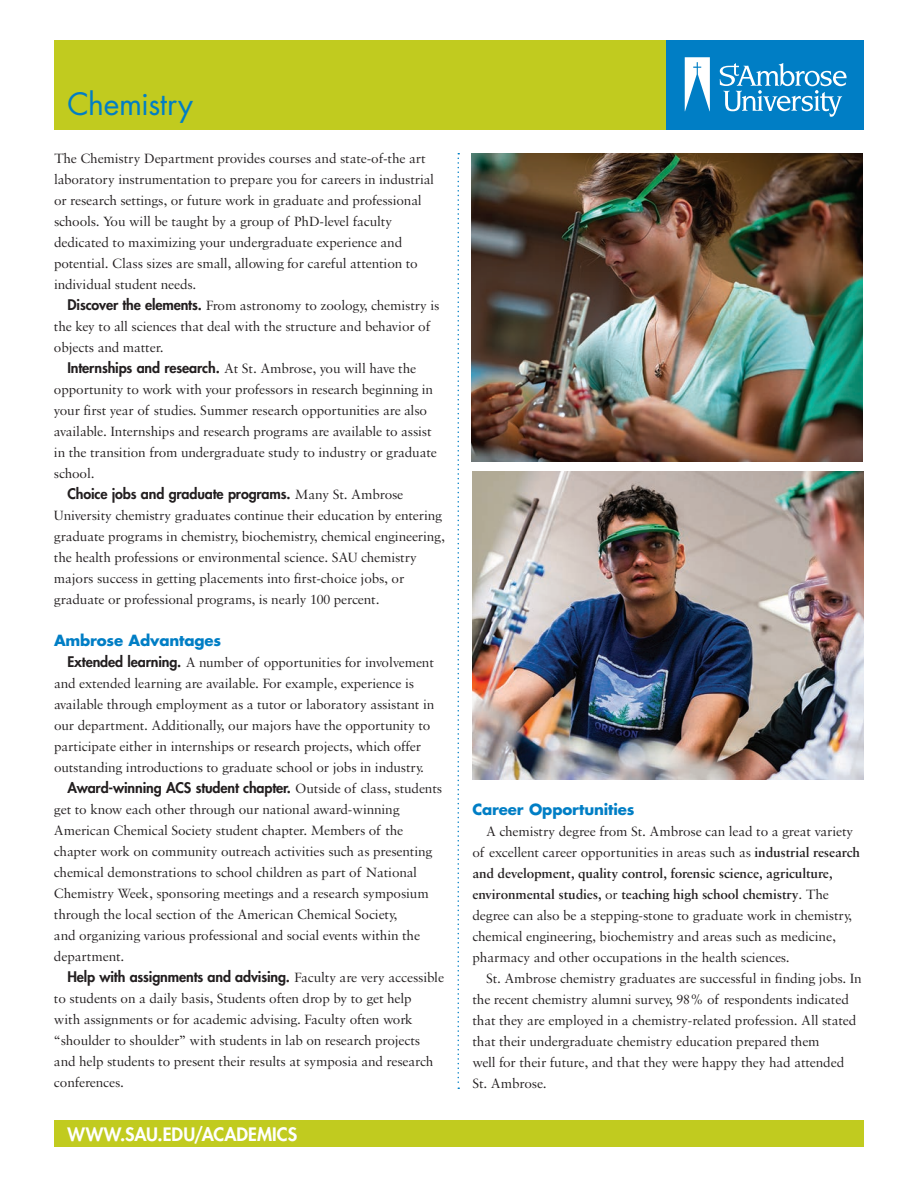
<style>
.page{position:relative;width:918px;height:1188px;background:#fff}
.page>*{position:absolute;margin:0;border:0;box-sizing:border-box;transform-origin:0 0}
.MAIN_header{font:30px "Futura Std";letter-spacing:-.01em;color:#007ec5}
.MAIN_footer{font:800 18px "Futura Std";letter-spacing:.005em;color:#fff}
.head{font:700 15px "Futura Std";letter-spacing:-.01em;color:#007ec5}
.graph2{font:14.25px/21px "Sabon MT Pro";letter-spacing:-.01em;color:#231f20}
.intrograph{font:14.25px/21px "Sabon MT Pro";letter-spacing:-.01em;color:#231f20}
.s1{font-family:"Futura Std";font-weight:800}
.s2{font-weight:600}
</style>
<div class="page">
<div style="left:54px;top:1120px;width:810px;height:28px;background:#c1cb1f"></div>
<div style="left:54px;top:40px;width:612px;height:90px;background:#c1cb1f"></div>
<div style="left:666px;top:40px;width:198px;height:90px;background:#007ec5"></div>
<svg style="left:685px;top:57px;width:25px;height:54px"></svg>
<svg style="left:720px;top:63px;width:127px;height:54px"></svg>
<img style="left:471px;top:153px;width:391px;height:309px">
<img style="left:472px;top:471px;width:392px;height:309px">
<svg style="left:458px;top:153px;width:1px;height:936px"></svg>
<p class="MAIN_header" style="left:68px;top:85px;width:127px">Chemistry</p>
<p class="intrograph" style="left:54px;top:148px;width:382px">The Chemistry Department provides courses and state-of-the art laboratory instrumentation to prepare you for careers in industrial or research settings, or future work in graduate and professional schools. You will be taught by a group of PhD-level faculty dedicated to maximizing your undergraduate experience and potential. Class sizes are small, allowing for careful attention to individual student needs.</p>
<p class="graph2" style="left:54px;top:295px;width:387px;text-indent:14px"><span class="s1">Discover the elements.</span> From astronomy to zoology, chemistry is the key to all sciences that deal with the structure and behavior of objects and matter.</p>
<p class="graph2" style="left:54px;top:358px;width:384px;text-indent:14px"><span class="s1">Internships and research.</span> At St. Ambrose, you will have the opportunity to work with your professors in research beginning in your first year of studies. Summer research opportunities are also available. Internships and research programs are available to assist in the transition from undergraduate study to industry or graduate school.</p>
<p class="graph2" style="left:54px;top:484px;width:392px;text-indent:13px"><span class="s1">Choice jobs and graduate programs.</span> Many St. Ambrose University chemistry graduates continue their education by entering graduate programs in chemistry, biochemistry, chemical engineering, the health professions or environmental science. SAU chemistry majors success in getting placements into first-choice jobs, or graduate or professional programs, is nearly 100 percent.</p>
<p class="head" style="left:54px;top:631px;width:169px">Ambrose Advantages</p>
<p class="graph2" style="left:54px;top:652px;width:382px;text-indent:13px"><span class="s1">Extended learning.</span> A number of opportunities for involvement and extended learning are available. For example, experience is available through employment as a tutor or laboratory assistant in our department. Additionally, our majors have the opportunity to participate either in internships or research projects, which offer outstanding introductions to graduate school or jobs in industry.</p>
<p class="graph2" style="left:54px;top:778px;width:390px;text-indent:14px"><span class="s1">Award-winning ACS student chapter.</span> Outside of class, students get to know each other through our national award-winning American Chemical Society student chapter. Members of the chapter work on community outreach activities such as presenting chemical demonstrations to school children as part of National Chemistry Week, sponsoring meetings and a research symposium through the local section of the American Chemical Society,<br>and organizing various professional and social events within the department.</p>
<p class="graph2" style="left:54px;top:967px;width:392px;text-indent:13px"><span class="s1">Help with assignments and advising.</span> Faculty are very accessible to students on a daily basis, Students often drop by to get help<br>with assignments or for academic advising. Faculty often work “shoulder to shoulder” with students in lab on research projects and help students to present their results at symposia and research conferences.</p>
<p class="MAIN_footer" style="left:68px;top:1123px;width:231px">WWW.SAU.EDU/ACADEMICS</p>
<p class="head" style="left:472px;top:799px;width:164px">Career Opportunities</p>
<p class="graph2" style="left:473px;top:821px;width:389px;text-indent:13px">A chemistry degree from St. Ambrose can lead to a great variety of excellent career opportunities in areas such as <span class="s2">industrial research and development, quality control, forensic science, agriculture, environmental studies,</span> or <span class="s2">teaching high school chemistry</span>. The degree can also be a stepping-stone to graduate work in chemistry, chemical engineering, biochemistry and areas such as medicine, pharmacy and other occupations in the health sciences.</p>
<p class="graph2" style="left:473px;top:968px;width:391px;text-indent:13px">St. Ambrose chemistry graduates are successful in finding jobs. In the recent chemistry alumni survey, 98% of respondents indicated that they are employed in a chemistry-related profession. All stated that their undergraduate chemistry education prepared them<br>well for their future, and that they were happy they had attended St. Ambrose.</p>
</div>
